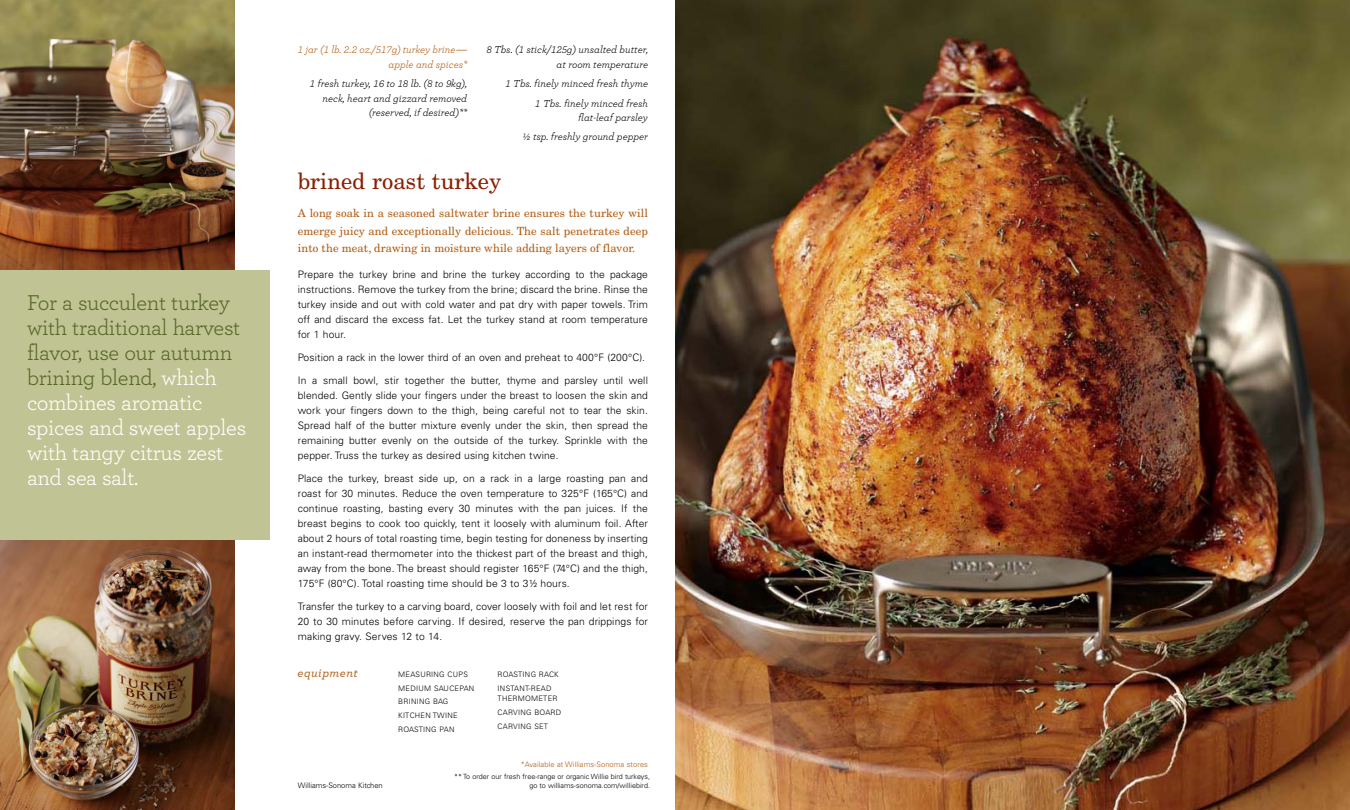
<style>
.page{position:relative;width:1350px;height:810px;background:#fff}
.page>*{position:absolute;margin:0;border:0;box-sizing:border-box;transform-origin:0 0}
.t1{font:22.5px/25px "Archer";letter-spacing:-.015em;color:#576726}
.t2{font:22.5px "New Century Schlbk";color:#8a2003}
.t3{font:italic 500 12.5px "Archer";letter-spacing:.035em;color:#b15c11}
.t4{font:11.25px/17.2px "New Century Schlbk";letter-spacing:.005em;color:#b15c11;text-align:justify}
.t5{font:italic 10.62px/14.4px "Archer";color:#000;text-align:right}
.t6{font:italic 10.62px/14.4px "Archer";letter-spacing:-.005em;color:#b15c11;text-align:right}
.t7{font:300 10.25px/15px "Univers";letter-spacing:.01em;color:#000;text-align:justify}
.t8{font:300 7.5px/13.8px "Univers";letter-spacing:.035em;color:#000}
.t9{font:300 7.5px "Univers";letter-spacing:.01em;color:#b15c11}
.t10{font:300 7.5px "Univers";color:#000}
.t11{font:300 7.25px/8.8px "Univers";color:#000;text-align:right}
.s1{color:#fff}
.s2{font-family:"Archer Numeric";font-size:10px}
.s3{font-family:"Univers";font-weight:300;font-style:normal}
</style>
<div class="page">
<img style="left:675px;top:0;width:675px;height:810px">
<img style="left:0;top:0;width:235px;height:270px">
<img style="left:0;top:540px;width:235px;height:270px">
<div style="left:0;top:270px;width:270px;height:270px;background:#c0c494"></div>
<h1 class="t1" style="left:27px;top:293px;width:221px">For a succulent turkey with traditional harvest flavor, use our autumn brining blend, <span class="s1">which combines aromatic spices and sweet apples with tangy citrus zest and sea salt.</span></h1>
<p class="t6" style="left:298px;top:44px;width:171px"><span class="s2">1</span> jar (<span class="s2">1</span> lb. <span class="s2">2.2</span> oz./<span class="s2">517</span>g) turkey brine<span class="s3">— </span>apple and spices*</p>
<p class="t5" style="left:310px;top:78px;width:159px"><span class="s2">1</span> fresh turkey, <span class="s2">16</span> to <span class="s2">18</span> lb. (<span class="s2">8</span> to <span class="s2">9</span>kg), neck, heart and gizzard removed (reserved, if desired)**</p>
<p class="t5" style="left:486px;top:44px;width:163px"><span class="s2">8</span> Tbs. (<span class="s2">1</span> stick/<span class="s2">125</span>g) unsalted butter, at room temperature</p>
<p class="t5" style="left:506px;top:75px;width:144px;line-height:19.4px"><span class="s2">1</span> Tbs. finely minced fresh thyme<br><span class="s2">1</span> Tbs. finely minced fresh</p>
<p class="t5" style="left:523px;top:109px;width:127px;line-height:19.4px">flat-leaf parsley<br><span class="s2">K</span> tsp. freshly ground pepper</p>
<h1 class="t2" style="left:298px;top:173px;width:205px">brined roast turkey</h1>
<p class="t4" style="left:298px;top:206px;width:352px">A long soak in a seasoned saltwater brine ensures the turkey will emerge juicy and exceptionally delicious. The salt penetrates deep into the meat, drawing in moisture while adding layers of flavor.</p>
<p class="t7" style="left:298px;top:267px;width:352px">Prepare the turkey brine and brine the turkey according to the package instructions. Remove the turkey from the brine; discard the brine. Rinse the turkey inside and out with cold water and pat dry with paper towels. Trim off and discard the excess fat. Let the turkey stand at room temperature for 1 hour.</p>
<p class="t7" style="left:298px;top:350px;width:349px">Position a rack in the lower third of an oven and preheat to 400°F (200°C).</p>
<p class="t7" style="left:298px;top:374px;width:352px">In a small bowl, stir together the butter, thyme and parsley until well blended. Gently slide your fingers under the breast to loosen the skin and work your fingers down to the thigh, being careful not to tear the skin.<br>Spread half of the butter mixture evenly under the skin, then spread the remaining butter evenly on the outside of the turkey. Sprinkle with the pepper. Truss the turkey as desired using kitchen twine.</p>
<p class="t7" style="left:298px;top:472px;width:352px">Place the turkey, breast side up, on a rack in a large roasting pan and roast for 30 minutes. Reduce the oven temperature to 325°F (165°C) and continue roasting, basting every 30 minutes with the pan juices. If the breast begins to cook too quickly, tent it loosely with aluminum foil. After about 2 hours of total roasting time, begin testing for doneness by inserting an instant-read thermometer into the thickest part of the breast and thigh, away from the bone. The breast should register 165°F (74°C) and the thigh, 175°F (80°C). Total roasting time should be 3 to 3½ hours.</p>
<p class="t7" style="left:298px;top:600px;width:352px">Transfer the turkey to a carving board, cover loosely with foil and let rest for 20 to 30 minutes before carving. If desired, reserve the pan drippings for making gravy. Serves 12 to 14.</p>
<p class="t3" style="left:298px;top:668px;width:62px">equipment</p>
<p class="t8" style="left:398px;top:668px;width:78px">MEASURING CUPS<br>MEDIUM SAUCEPAN<br>BRINING BAG<br>KITCHEN TWINE<br>ROASTING PAN</p>
<p class="t8" style="left:498px;top:668px;width:63px">ROASTING RACK<br>INSTANT-READ</p>
<p class="t8" style="left:498px;top:692px;width:65px">THERMOMETER<br>CARVING BOARD<br>CARVING SET</p>
<p class="t10" style="left:298px;top:782px;width:86px">Williams-Sonoma Kitchen</p>
<p class="t9" style="left:521px;top:761px;width:129px">*Available at Williams-Sonoma stores</p>
<p class="t11" style="left:454px;top:772px;width:197px">**To order our fresh free-range or organic Willie bird turkeys, go to williams-sonoma.com/williebird.</p>
</div>
